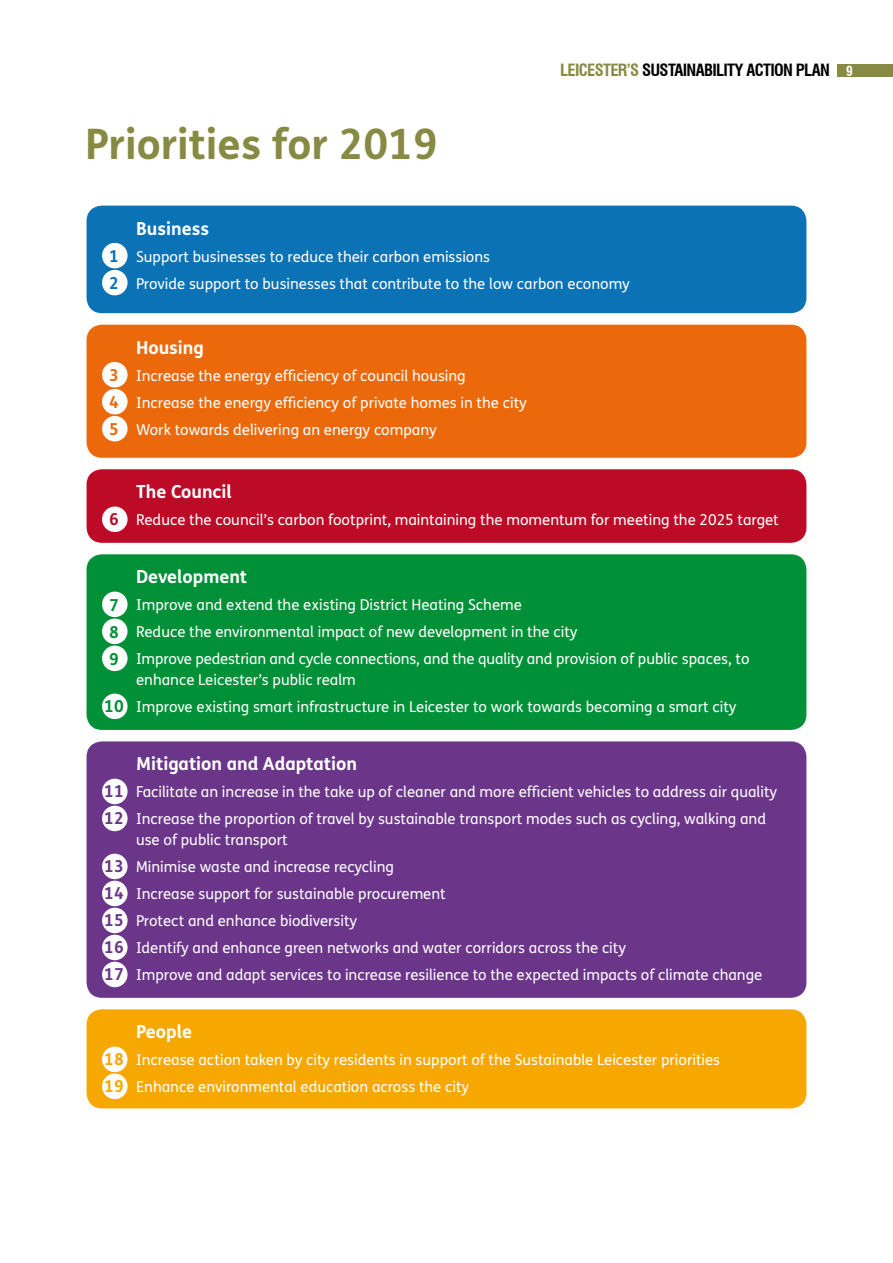
<style>
.page{position:relative;width:893px;height:1263px;background:#fff}
.page>*{position:absolute;margin:0;border:0;box-sizing:border-box;transform-origin:0 0}
.t1{font:700 42px "FS Me";color:#868a43}
.t2{font:700 18px "FS Me";color:#fff}
.t3{font:700 condensed 16.5px "Swiss 721 BT";letter-spacing:-.04em;color:#000}
.t4{font:15px/27px "FS Me";color:#fff}
.s1{color:#868a43}
.s2{font-size:13.5px;color:#fff}
.s3{font-weight:700;font-size:16.5px;color:#0b72b5}
.s4{font-weight:700;font-size:16.5px;color:#eb690b}
.s5{font-weight:700;font-size:16.5px;color:#bd0a26}
.s6{font-weight:700;font-size:16.5px;color:#009037}
.s7{font-weight:700;font-size:16.5px;color:#6b368a}
.s8{font-weight:700;font-size:16.5px;color:#f7a800}
</style>
<div class="page">
<div style="left:838px;top:64px;width:55px;height:13px;background:#868a43"></div>
<div style="left:86px;top:1008px;width:721px;height:101px;background:#f7a800;border-radius:16px"></div>
<div style="left:85px;top:1008px;width:723px;height:102px;border:2px solid #fff;border-radius:16px"></div>
<div style="left:102px;top:1046px;width:26px;height:26px;background:#fff;border-radius:50%"></div>
<div style="left:102px;top:1073px;width:26px;height:26px;background:#fff;border-radius:50%"></div>
<div style="left:86px;top:741px;width:721px;height:257px;background:#6b368a;border-radius:16px"></div>
<div style="left:85px;top:740px;width:723px;height:259px;border:2px solid #fff;border-radius:16px"></div>
<div style="left:102px;top:779px;width:26px;height:25px;background:#fff;border-radius:50%"></div>
<div style="left:102px;top:806px;width:26px;height:25px;background:#fff;border-radius:50%"></div>
<div style="left:102px;top:854px;width:26px;height:25px;background:#fff;border-radius:50%"></div>
<div style="left:102px;top:881px;width:26px;height:25px;background:#fff;border-radius:50%"></div>
<div style="left:102px;top:908px;width:26px;height:25px;background:#fff;border-radius:50%"></div>
<div style="left:102px;top:935px;width:26px;height:25px;background:#fff;border-radius:50%"></div>
<div style="left:102px;top:962px;width:26px;height:25px;background:#fff;border-radius:50%"></div>
<div style="left:86px;top:554px;width:721px;height:177px;background:#009037;border-radius:16px"></div>
<div style="left:85px;top:553px;width:723px;height:178px;border:2px solid #fff;border-radius:16px"></div>
<div style="left:102px;top:592px;width:26px;height:25px;background:#fff;border-radius:50%"></div>
<div style="left:102px;top:619px;width:26px;height:25px;background:#fff;border-radius:50%"></div>
<div style="left:102px;top:646px;width:26px;height:25px;background:#fff;border-radius:50%"></div>
<div style="left:102px;top:694px;width:26px;height:25px;background:#fff;border-radius:50%"></div>
<div style="left:86px;top:468px;width:721px;height:76px;background:#bd0a26;border-radius:16px"></div>
<div style="left:85px;top:468px;width:723px;height:76px;border:2px solid #fff;border-radius:16px"></div>
<div style="left:102px;top:506px;width:26px;height:26px;background:#fff;border-radius:50%"></div>
<div style="left:86px;top:324px;width:721px;height:134px;background:#eb690b;border-radius:16px"></div>
<div style="left:85px;top:323px;width:723px;height:136px;border:2px solid #fff;border-radius:16px"></div>
<div style="left:102px;top:362px;width:26px;height:25px;background:#fff;border-radius:50%"></div>
<div style="left:102px;top:389px;width:26px;height:25px;background:#fff;border-radius:50%"></div>
<div style="left:102px;top:416px;width:26px;height:25px;background:#fff;border-radius:50%"></div>
<div style="left:86px;top:205px;width:721px;height:109px;background:#0b72b5;border-radius:16px"></div>
<div style="left:85px;top:204px;width:723px;height:111px;border:2px solid #fff;border-radius:16px"></div>
<div style="left:102px;top:243px;width:26px;height:25px;background:#fff;border-radius:50%"></div>
<div style="left:102px;top:270px;width:26px;height:25px;background:#fff;border-radius:50%"></div>
<h1 class="t1" style="left:85px;top:112px;width:354px">Priorities for 2019</h1>
<p class="t3" style="left:560px;top:60px;width:294px"><span class="s1">LEICESTER’S</span> SUSTAINABILITY ACTION PLAN <span class="s2">9</span></p>
<p class="t2" style="left:136px;top:214px;width:74px">Business</p>
<p class="t4" style="left:109px;top:243px;width:522px"><span class="s3">1</span> Support businesses to reduce their carbon emissions<br><span class="s3">2</span> Provide support to businesses that contribute to the low carbon economy</p>
<p class="t2" style="left:136px;top:333px;width:69px">Housing</p>
<p class="t4" style="left:109px;top:362px;width:419px"><span class="s4">3</span> Increase the energy efficiency of council housing<br><span class="s4">4</span> Increase the energy efficiency of private homes in the city<br><span class="s4">5</span> Work towards delivering an energy company</p>
<p class="t2" style="left:136px;top:478px;width:97px">The Council</p>
<p class="t4" style="left:109px;top:506px;width:671px"><span class="s5">6</span> Reduce the council’s carbon footprint, maintaining the momentum for meeting the 2025 target</p>
<p class="t2" style="left:136px;top:563px;width:113px">Development</p>
<p class="t4" style="left:109px;top:591px;width:642px"><span class="s6">7</span> Improve and extend the existing District Heating Scheme<br><span class="s6">8</span> Reduce the environmental impact of new development in the city<br><span class="s6">9</span> Improve pedestrian and cycle connections, and the quality and provision of public spaces, to</p>
<p class="t4" style="left:104px;top:666px;width:634px;text-indent:32px">enhance Leicester’s public realm<br><span class="s6">10</span> Improve existing smart infrastructure in Leicester to work towards becoming a smart city</p>
<p class="t2" style="left:136px;top:750px;width:222px">Mitigation and Adaptation</p>
<p class="t4" style="left:104px;top:778px;width:674px"><span class="s7">11</span> Facilitate an increase in the take up of cleaner and more efficient vehicles to address air quality<br><span class="s7">12</span> Increase the proportion of travel by sustainable transport modes such as cycling, walking and</p>
<p class="t4" style="left:104px;top:826px;width:660px;text-indent:32px">use of public transport<br><span class="s7">13</span> Minimise waste and increase recycling<br><span class="s7">14</span> Increase support for sustainable procurement<br><span class="s7">15</span> Protect and enhance biodiversity<br><span class="s7">16</span> Identify and enhance green networks and water corridors across the city<br><span class="s7">17</span> Improve and adapt services to increase resilience to the expected impacts of climate change</p>
<p class="t2" style="left:136px;top:1018px;width:58px">People</p>
<p class="t4" style="left:104px;top:1046px;width:617px"><span class="s8">18</span> Increase action taken by city residents in support of the Sustainable Leicester priorities<br><span class="s8">19</span> Enhance environmental education across the city</p>
</div>
